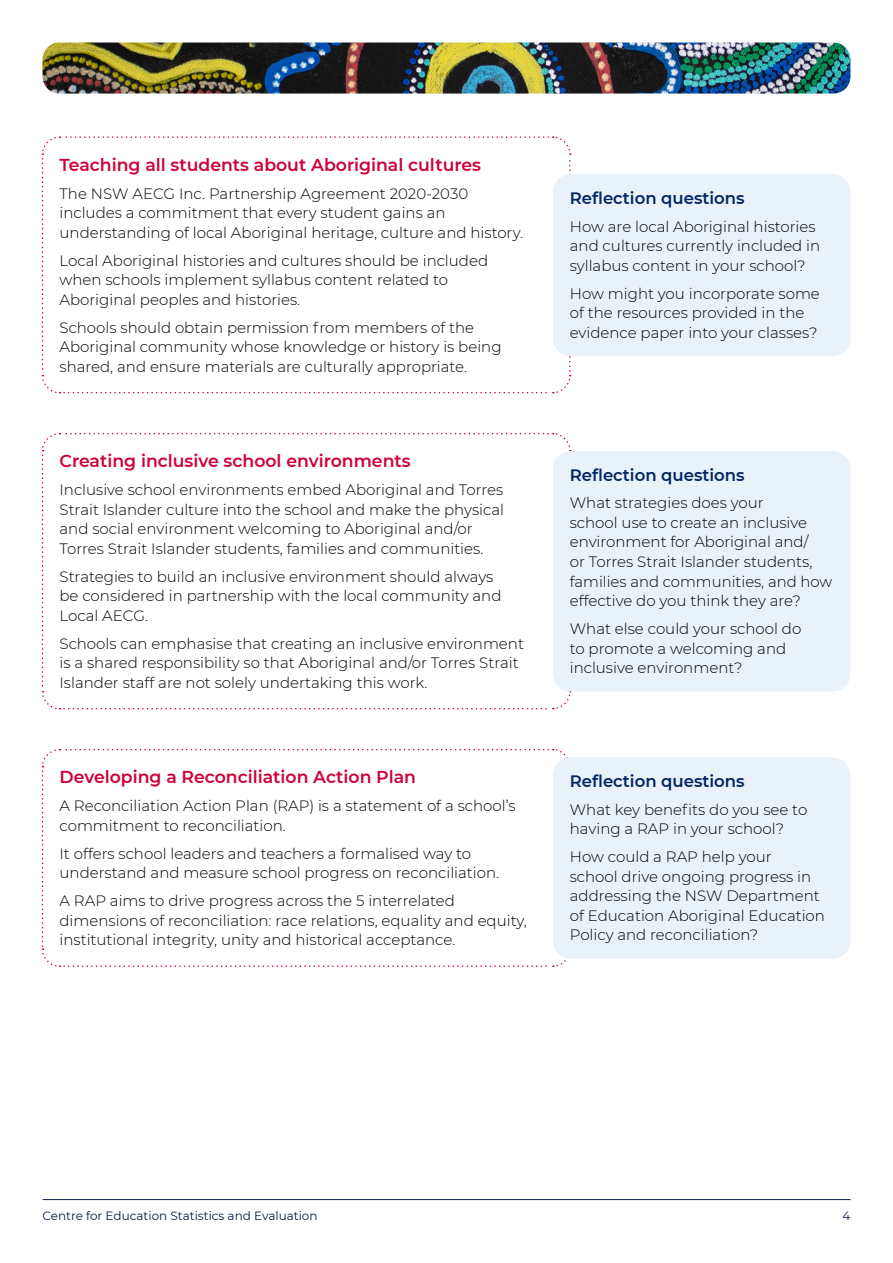
<style>
.page{position:relative;width:893px;height:1263px;background:#fff}
.page>*{position:absolute;margin:0;border:0;box-sizing:border-box;transform-origin:0 0}
.H4_key_pathways_red{font:600 17.25px "Montserrat";color:#ce0037}
.Question_box_H5{font:600 16.5px "Montserrat";color:#002664}
.Key_pathways_box_tex{font:300 15px/19.5px "Montserrat";color:#000}
.Question_box_text{font:300 15px/19.5px "Montserrat";color:#000}
.t1{font:12px "Montserrat";color:#041e42}
</style>
<div class="page">
<hr style="left:43px;top:1199px;width:807px;height:1px;background:#041e42">
<svg style="left:41px;top:136px;width:530px;height:258px"></svg>
<svg style="left:41px;top:432px;width:530px;height:278px"></svg>
<svg style="left:41px;top:748px;width:526px;height:219px"></svg>
<div style="left:553px;top:174px;width:297px;height:182px;background:#e9f1f9;border-radius:18px"></div>
<div style="left:553px;top:451px;width:297px;height:240px;background:#e9f1f9;border-radius:18px"></div>
<div style="left:553px;top:757px;width:297px;height:202px;background:#e9f1f9;border-radius:18px"></div>
<img style="left:43px;top:43px;width:807px;height:51px">
<h4 class="H4_key_pathways_red" style="left:60px;top:152px;width:423px">Teaching all students about Aboriginal cultures</h4>
<p class="Key_pathways_box_tex" style="left:60px;top:183px;width:465px">The NSW AECG Inc. Partnership Agreement 2020-2030 includes a commitment that every student gains an understanding of local Aboriginal heritage, culture and history.</p>
<p class="Key_pathways_box_tex" style="left:60px;top:250px;width:430px">Local Aboriginal histories and cultures should be included when schools implement syllabus content related to<br>Aboriginal peoples and histories.</p>
<p class="Key_pathways_box_tex" style="left:60px;top:317px;width:444px">Schools should obtain permission from members of the<br>Aboriginal community whose knowledge or history is being shared, and ensure materials are culturally appropriate.</p>
<h4 class="H4_key_pathways_red" style="left:60px;top:449px;width:353px">Creating inclusive school environments</h4>
<p class="Key_pathways_box_tex" style="left:60px;top:480px;width:446px">Inclusive school environments embed Aboriginal and Torres Strait Islander culture into the school and make the physical and social environment welcoming to Aboriginal and/or Torres Strait Islander students, families and communities.</p>
<p class="Key_pathways_box_tex" style="left:60px;top:566px;width:443px">Strategies to build an inclusive environment should always be considered in partnership with the local community and<br>Local AECG.</p>
<p class="Key_pathways_box_tex" style="left:60px;top:633px;width:466px">Schools can emphasise that creating an inclusive environment is a shared responsibility so that Aboriginal and/or Torres Strait<br>Islander staff are not solely undertaking this work.</p>
<h4 class="H4_key_pathways_red" style="left:60px;top:765px;width:358px">Developing a Reconciliation Action Plan</h4>
<p class="Key_pathways_box_tex" style="left:60px;top:796px;width:458px">A Reconciliation Action Plan (RAP) is a statement of a school’s commitment to reconciliation.</p>
<p class="Key_pathways_box_tex" style="left:60px;top:843px;width:441px">It offers school leaders and teachers a formalised way to understand and measure school progress on reconciliation.</p>
<p class="Key_pathways_box_tex" style="left:60px;top:891px;width:469px">A RAP aims to drive progress across the 5 interrelated dimensions of reconciliation: race relations, equality and equity, institutional integrity, unity and historical acceptance.</p>
<h5 class="Question_box_H5" style="left:570px;top:187px;width:176px">Reflection questions</h5>
<p class="Question_box_text" style="left:570px;top:216px;width:252px">How are local Aboriginal histories and cultures currently included in syllabus content in your school?</p>
<p class="Question_box_text" style="left:570px;top:283px;width:252px">How might you incorporate some of the resources provided in the evidence paper into your classes?</p>
<h5 class="Question_box_H5" style="left:570px;top:463px;width:176px">Reflection questions</h5>
<p class="Question_box_text" style="left:570px;top:493px;width:264px">What strategies does your<br>school use to create an inclusive environment for Aboriginal and/<br>or Torres Strait Islander students, families and communities, and how effective do you think they are?</p>
<p class="Question_box_text" style="left:570px;top:618px;width:233px">What else could your school do to promote a welcoming and inclusive environment?</p>
<h5 class="Question_box_H5" style="left:570px;top:770px;width:176px">Reflection questions</h5>
<p class="Question_box_text" style="left:570px;top:799px;width:239px">What key benefits do you see to having a RAP in your school?</p>
<p class="Question_box_text" style="left:570px;top:847px;width:257px">How could a RAP help your<br>school drive ongoing progress in addressing the NSW Department of Education Aboriginal Education<br>Policy and reconciliation?</p>
<p class="t1" style="left:43px;top:1208px;width:277px">Centre for Education Statistics and Evaluation</p>
<p class="t1" style="left:842px;top:1208px;width:9px">4</p>
</div>
